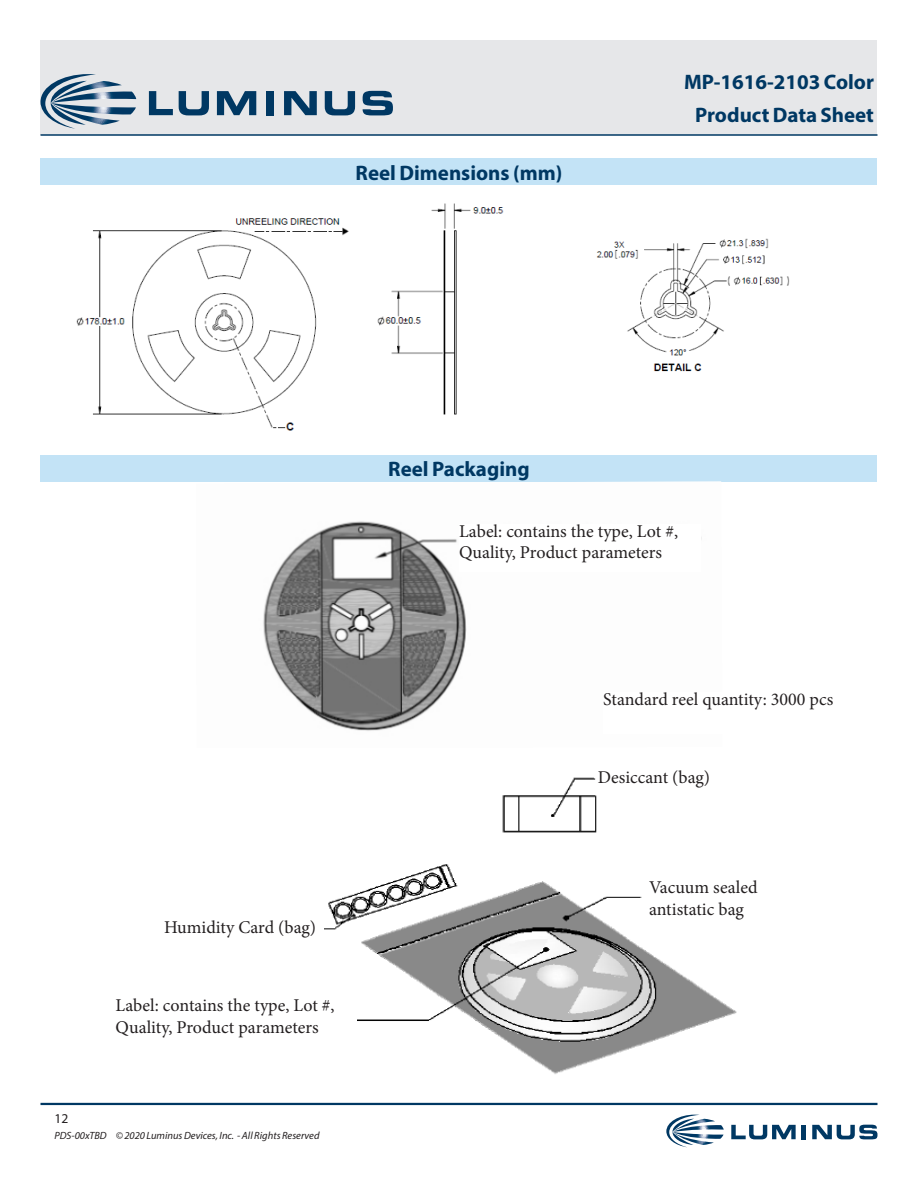
<style>
.page{position:relative;width:918px;height:1188px;background:#fff}
.page>*{position:absolute;margin:0;border:0;box-sizing:border-box;transform-origin:0 0}
.DS_Title1{font:700 21px "Myriad Pro";color:#003863}
.t1{font:18px/21.6px "Minion Pro";color:#231f20}
.zzFooterRight2{font:13.5px "Myriad Pro";color:#231f20}
.zzFooterRight1{font:italic 10.5px "Myriad Pro";color:#231f20}
</style>
<div class="page">
<div style="left:40px;top:40px;width:838px;height:95px;background:#e6e7e9"></div>
<hr style="left:40px;top:1103px;width:838px;height:2px;background:#003863">
<hr style="left:40px;top:134px;width:838px;height:2px;background:#003863">
<div style="left:40px;top:158px;width:838px;height:27px;background:#c3e3f6"></div>
<svg style="left:666px;top:1115px;width:58px;height:32px"></svg>
<svg style="left:731px;top:1125px;width:65px;height:14px"></svg>
<hr style="left:802px;top:1125px;width:4px;height:14px;background:#003863">
<svg style="left:812px;top:1125px;width:65px;height:14px"></svg>
<div style="left:40px;top:455px;width:838px;height:26px;background:#c3e3f6"></div>
<img style="left:196px;top:481px;width:526px;height:250px">
<img style="left:324px;top:777px;width:413px;height:297px">
<div style="left:649px;top:880px;width:137px;height:59px;background:#fff"></div>
<div style="left:598px;top:770px;width:137px;height:27px;background:#fff"></div>
<div style="left:459px;top:524px;width:241px;height:47px;background:#fff"></div>
<div style="left:116px;top:998px;width:241px;height:47px;background:#fff"></div>
<img style="left:76px;top:203px;width:428px;height:228px">
<img style="left:596px;top:238px;width:194px;height:134px">
<div style="left:603px;top:692px;width:264px;height:41px;background:#fff"></div>
<svg style="left:40px;top:74px;width:96px;height:55px"></svg>
<svg style="left:149px;top:91px;width:24px;height:24px"></svg>
<svg style="left:179px;top:91px;width:30px;height:24px"></svg>
<svg style="left:217px;top:91px;width:39px;height:24px"></svg>
<div style="left:266px;top:91px;width:8px;height:24px;background:#003863"></div>
<svg style="left:284px;top:91px;width:33px;height:24px"></svg>
<svg style="left:325px;top:91px;width:30px;height:24px"></svg>
<svg style="left:363px;top:91px;width:30px;height:24px"></svg>
<p class="DS_Title1" style="left:356px;top:159px;width:208px">Reel Dimensions (mm)</p>
<p class="DS_Title1" style="left:684px;top:68px;width:191px">MP-1616-2103 Color</p>
<p class="DS_Title1" style="left:695px;top:101px;width:180px">Product Data Sheet</p>
<p class="t1" style="left:164px;top:916px;width:154px">Humidity Card (bag)</p>
<p class="t1" style="left:116px;top:995px;width:221px">Label: contains the type, Lot #,<br>Quality, Product parameters</p>
<p class="zzFooterRight2" style="left:54px;top:1110px;width:15px">12</p>
<p class="zzFooterRight1" style="left:54px;top:1129px;width:267px">PDS-00xTBD © 2020 Luminus Devices, Inc. - All Rights Reserved</p>
<p class="DS_Title1" style="left:388px;top:455px;width:143px">Reel Packaging</p>
<p class="t1" style="left:459px;top:520px;width:221px">Label: contains the type, Lot #,<br>Quality, Product parameters</p>
<p class="t1" style="left:603px;top:688px;width:232px">Standard reel quantity: 3000 pcs</p>
<p class="t1" style="left:598px;top:767px;width:114px">Desiccant (bag)</p>
<p class="t1" style="left:649px;top:877px;width:110px">Vacuum sealed</p>
<p class="t1" style="left:649px;top:898px;width:96px">antistatic bag</p>
</div>
